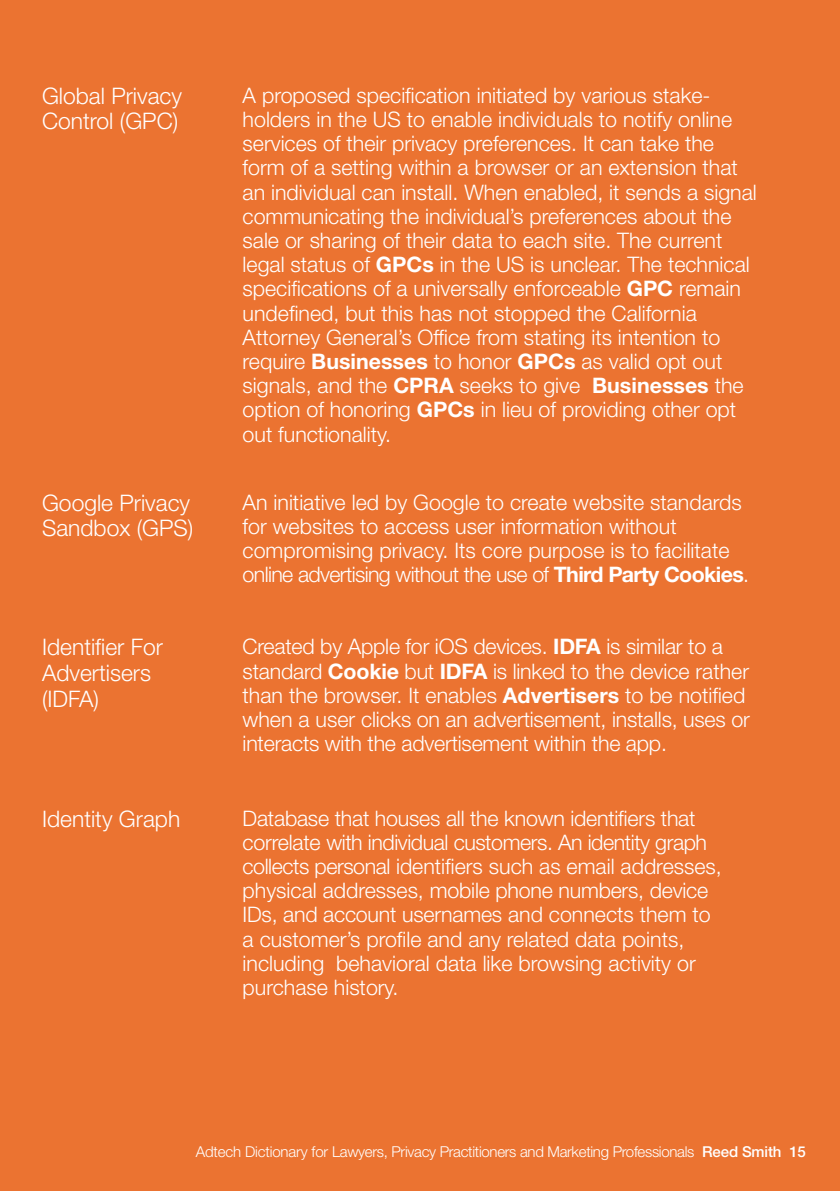
<style>
.page{position:relative;width:840px;height:1191px;background:#fff}
.page>*{position:absolute;margin:0;border:0;box-sizing:border-box;transform-origin:0 0}
.t1{font:300 22.8px/25.6px "Helvetica Neue LT Std";color:#fff}
.t2{font:300 21.4px/24.2px "Helvetica Neue LT Std";color:#fff}
.t3{font:300 15px "Helvetica Neue LT Std";letter-spacing:-.02em;color:#fff}
.s1{font-weight:700}
.s2{font-weight:500}
</style>
<div class="page">
<div style="left:0;top:0;width:839px;height:1191px;background:#eb7331"></div>
<p class="t1" style="left:42px;top:82px;width:141px">Global Privacy<br>Control (GPC)</p>
<p class="t2" style="left:242px;top:83px;width:515px">A proposed specification initiated by various stake&shy;holders in the US to enable individuals to notify online services of their privacy preferences. It can take the form of a setting within a browser or an extension that an individual can install. When enabled, it sends a signal communicating the individual’s preferences about the sale or sharing of their data to each site. The current legal status of <span class="s1">GPCs</span> in the US is unclear. The technical specifications of a universally enforceable <span class="s1">GPC</span> remain undefined, but this has not stopped the California Attorney General’s Office from stating its intention to require <span class="s1">Businesses</span> to honor <span class="s1">GPCs</span> as valid opt out signals, and the <span class="s1">CPRA</span> seeks to give <span class="s1">Businesses</span> the option of honoring <span class="s1">GPCs</span> in lieu of providing other opt out functionality.</p>
<p class="t1" style="left:42px;top:489px;width:153px">Google Privacy<br>Sandbox (GPS)</p>
<p class="t2" style="left:242px;top:489px;width:507px">An initiative led by Google to create website standards for websites to access user information without compromising privacy. Its core purpose is to facilitate online advertising without the use of <span class="s1">Third Party Cookies</span>.</p>
<p class="t1" style="left:42px;top:634px;width:122px">Identifier For<br>Advertisers (IDFA)</p>
<p class="t2" style="left:242px;top:634px;width:508px">Created by Apple for iOS devices. <span class="s1">IDFA</span> is similar to a standard <span class="s1">Cookie</span> but <span class="s1">IDFA</span> is linked to the device rather than the browser. It enables <span class="s1">Advertisers</span> to be notified when a user clicks on an advertisement, installs, uses or interacts with the advertisement within the app.</p>
<p class="t1" style="left:42px;top:805px;width:140px">Identity Graph</p>
<p class="t2" style="left:242px;top:805px;width:480px">Database that houses all the known identifiers that correlate with individual customers. An identity graph collects personal identifiers such as email addresses, physical addresses, mobile phone numbers, device IDs, and account usernames and connects them to a customer’s profile and any related data points, including behavioral data like browsing activity or purchase history.</p>
<p class="t3" style="left:196px;top:1142px;width:611px">Adtech Dictionary for Lawyers, Privacy Practitioners and Marketing Professionals <span class="s2">Reed Smith 15</span></p>
</div>
